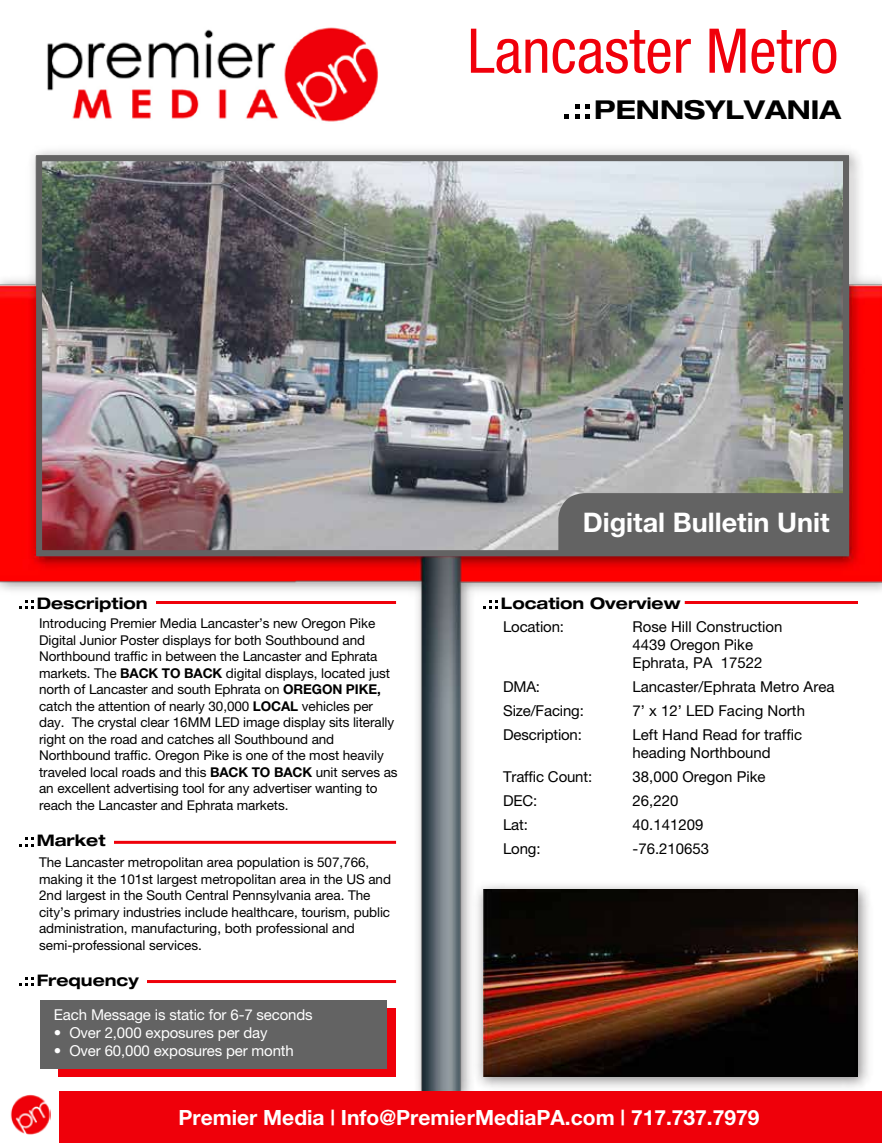
<style>
.page{position:relative;width:882px;height:1143px;background:#fff}
.page>*{position:absolute;margin:0;border:0;box-sizing:border-box;transform-origin:0 0}
.t1{font:condensed 61.65px "Helvetica Neue LT Std";color:#f0000b}
.t2{font:700 27px "Helvetica Neue";color:#fff}
.t3{font:700 expanded 25.95px "Helvetica Neue";color:#000}
.t4{font:700 21px "Helvetica Neue";color:#fff}
.t5{font:700 expanded 15.9px "Helvetica Neue";color:#000}
.t6{font:15px/24px "Helvetica Neue";color:#000}
.t7{font:15px "Helvetica Neue";letter-spacing:-.01em;color:#fff}
.t8{font:13.5px/16.5px "Helvetica Neue";letter-spacing:-.005em;color:#000}
.s1{font-weight:700}
</style>
<div class="page">
<img style="left:0;top:104px;width:882px;height:1017px">
<img style="left:38px;top:27px;width:342px;height:98px">
<svg style="left:565px;top:115px;width:4px;height:4px"></svg>
<svg style="left:585px;top:115px;width:5px;height:4px"></svg>
<svg style="left:575px;top:115px;width:4px;height:4px"></svg>
<svg style="left:585px;top:105px;width:5px;height:4px"></svg>
<svg style="left:575px;top:105px;width:4px;height:4px"></svg>
<img style="left:9px;top:1093px;width:41px;height:42px">
<div style="left:59px;top:1091px;width:823px;height:51px;background:#ef000a"></div>
<img style="left:43px;top:162px;width:799px;height:387px">
<div style="left:36px;top:155px;width:813px;height:401px;border:6px solid #636363"></div>
<svg style="left:19px;top:600px;width:15px;height:8px"></svg>
<svg style="left:19px;top:837px;width:15px;height:9px"></svg>
<svg style="left:19px;top:977px;width:15px;height:8px"></svg>
<svg style="left:483px;top:600px;width:15px;height:8px"></svg>
<svg style="left:58px;top:1008px;width:338px;height:68px;background:#d5121a"></svg>
<div style="left:40px;top:999px;width:347px;height:68px;background:#636363"></div>
<hr style="left:156px;top:601px;width:240px;height:3px;background:#ef000a">
<hr style="left:114px;top:840px;width:282px;height:3px;background:#ef000a">
<hr style="left:147px;top:979px;width:249px;height:3px;background:#ef000a">
<hr style="left:685px;top:601px;width:173px;height:3px;background:#ef000a">
<div style="left:558px;top:493px;width:288px;height:60px;background:#636363"></div>
<img style="left:458px;top:859px;width:424px;height:232px">
<img style="left:483px;top:889px;width:375px;height:187px">
<h1 class="t1" style="left:467px;top:15px;width:372px">Lancaster Metro</h1>
<h3 class="t3" style="left:594px;top:93px;width:249px">PENNSYLVANIA</h3>
<p class="t5" style="left:37px;top:593px;width:112px">Description</p>
<p class="t8" style="left:39px;top:615px;width:360px">Introducing Premier Media Lancaster’s new Oregon Pike Digital Junior Poster displays for both Southbound and Northbound traffic in between the Lancaster and Ephrata markets. The <span class="s1">BACK TO BACK</span> digital displays, located just north of Lancaster and south Ephrata on <span class="s1">OREGON PIKE, </span>catch the attention of nearly 30,000 <span class="s1">LOCAL</span> vehicles per day. The crystal clear 16MM LED image display sits literally right on the road and catches all Southbound and Northbound traffic. Oregon Pike is one of the most heavily traveled local roads and this <span class="s1">BACK TO BACK</span> unit serves as an excellent advertising tool for any advertiser wanting to reach the Lancaster and Ephrata markets.</p>
<p class="t5" style="left:37px;top:830px;width:70px">Market</p>
<p class="t8" style="left:39px;top:853px;width:353px">The Lancaster metropolitan area population is 507,766, making it the 101st largest metropolitan area in the US and 2nd largest in the South Central Pennsylvania area. The city’s primary industries include healthcare, tourism, public administration, manufacturing, both professional and semi-professional services.</p>
<p class="t5" style="left:37px;top:970px;width:104px">Frequency</p>
<p class="t7" style="left:54px;top:1005px;width:260px">Each Message is static for 6-7 seconds</p>
<p class="t7" style="left:54px;top:1023px;width:215px">• Over 2,000 exposures per day</p>
<p class="t7" style="left:54px;top:1041px;width:241px">• Over 60,000 exposures per month</p>
<h2 class="t2" style="left:583px;top:505px;width:248px">Digital Bulletin Unit</h2>
<p class="t5" style="left:501px;top:593px;width:181px">Location Overview</p>
<p class="t6" style="left:503px;top:614px;width:63px">Location:</p>
<p class="t6" style="left:503px;top:674px;width:82px">DMA:<br>Size/Facing:<br>Description:</p>
<p class="t6" style="left:503px;top:764px;width:91px">Traffic Count:<br>DEC:<br>Lat:<br>Long:</p>
<p class="t6" style="left:633px;top:617px;width:151px;line-height:18px">Rose Hill Construction<br>4439 Oregon Pike<br>Ephrata, PA 17522</p>
<p class="t6" style="left:633px;top:674px;width:203px">Lancaster/Ephrata Metro Area<br>7’ x 12’ LED Facing North<br>Left Hand Read for traffic</p>
<p class="t6" style="left:633px;top:740px;width:140px">heading Northbound<br>38,000 Oregon Pike<br>26,220<br>40.141209 -76.210653</p>
<h3 class="t4" style="left:179px;top:1103px;width:583px">Premier Media | Info@PremierMediaPA.com | 717.737.7979</h3>
</div>
